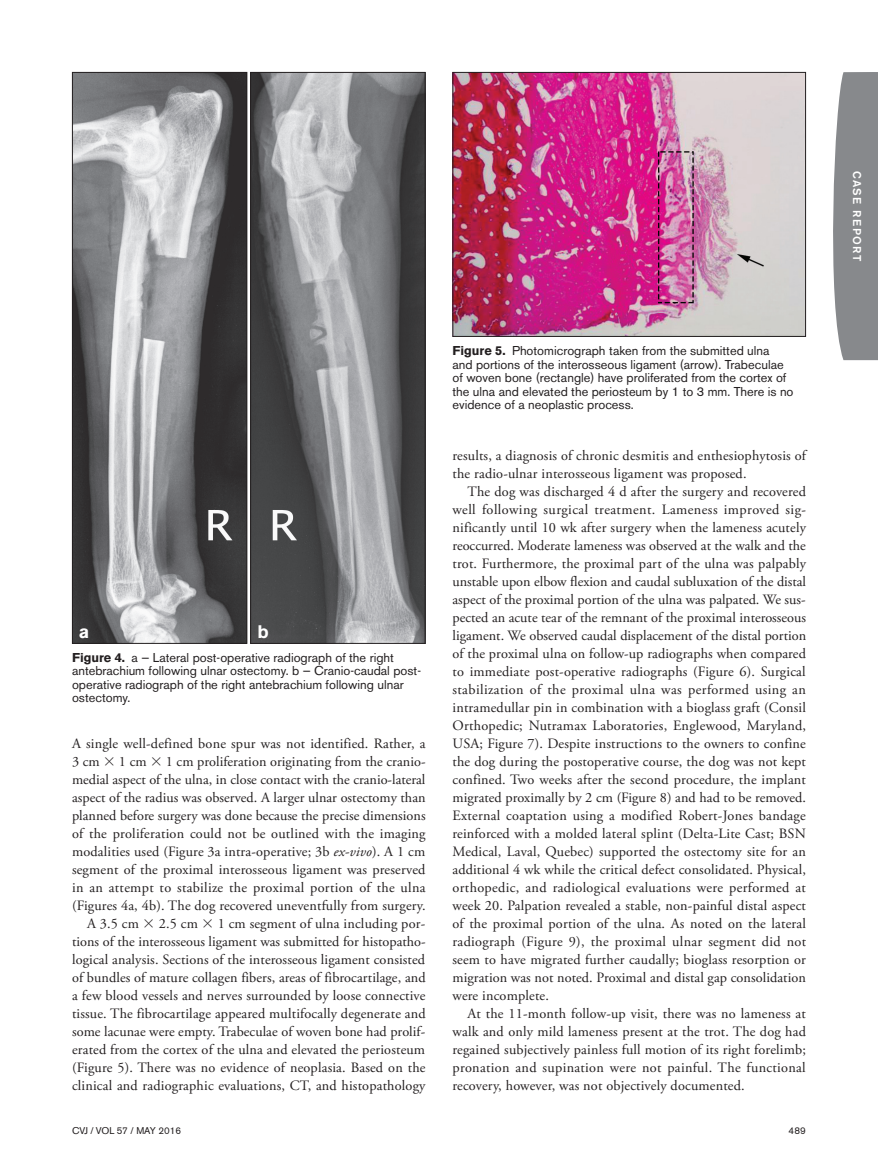
<style>
.page{position:relative;width:878px;height:1175px;background:#fff}
.page>*{position:absolute;margin:0;border:0;box-sizing:border-box;transform-origin:0 0}
.t1{font:700 18px "Akzidenz Grotesk BE";color:#fff}
.t2{font:14.25px/18px "Adobe Garamond Pro";letter-spacing:.01em;color:#231f20;text-align:justify}
.t3{font:12.75px/13.5px "Akzidenz Grotesk BE";color:#231f20}
.t4{font:500 11.25px "Akzidenz Grotesk BE";letter-spacing:.125em;color:#fff}
.t5{font:9.75px "Akzidenz Grotesk BE";color:#231f20}
.s1{font-weight:700}
.s2{font-family:"Mathematical Pi One"}
.s3{font-style:italic}
</style>
<div class="page">
<svg style="left:833px;top:72px;width:45px;height:288px;background:#919396"></svg>
<img style="left:74px;top:74px;width:171px;height:568px">
<div style="left:72px;top:72px;width:175px;height:572px;border:1px solid #231f20"></div>
<img style="left:252px;top:74px;width:171px;height:568px">
<div style="left:250px;top:72px;width:175px;height:572px;border:1px solid #231f20"></div>
<img style="left:454px;top:74px;width:350px;height:261px">
<div style="left:452px;top:72px;width:354px;height:265px;border:1px solid #231f20"></div>
<p class="t1" style="left:79px;top:621px;width:12px">a</p>
<p class="t1" style="left:257px;top:621px;width:13px">b</p>
<p class="t3" style="left:72px;top:651px;width:350px"><span class="s1">Figure 4.</span> a — Lateral post-operative radiograph of the right antebrachium following ulnar ostectomy. b — Cranio-caudal post&shy;operative radiograph of the right antebrachium following ulnar ostectomy.</p>
<p class="t2" style="left:72px;top:735px;width:355px;text-align:right">A single well-defined bone spur was not identified. Rather, a 3 cm <span class="s2">3</span> 1 cm <span class="s2">3</span> 1 cm proliferation originating from the cranio&shy;medial aspect of the ulna, in close contact with the cranio-lateral aspect of the radius was observed. A larger ulnar ostectomy than planned before surgery was done because the precise dimensions of the proliferation could not be outlined with the imaging modalities used (Figure 3a intra-operative; 3b <span class="s3">ex-vivo</span>). A 1 cm segment of the proximal interosseous ligament was preserved in an attempt to stabilize the proximal portion of the ulna (Figures 4a, 4b). The dog recovered uneventfully from surgery.<br>A 3.5 cm <span class="s2">3</span> 2.5 cm <span class="s2">3</span> 1 cm segment of ulna including por&shy;tions of the interosseous ligament was submitted for histopatho&shy;logical analysis. Sections of the interosseous ligament consisted of bundles of mature collagen fibers, areas of fibrocartilage, and a few blood vessels and nerves surrounded by loose connective tissue. The fibrocartilage appeared multifocally degenerate and some lacunae were empty. Trabeculae of woven bone had prolif&shy;erated from the cortex of the ulna and elevated the periosteum (Figure 5). There was no evidence of neoplasia. Based on the clinical and radiographic evaluations, CT, and histopathology</p>
<p class="t3" style="left:452px;top:344px;width:342px"><span class="s1">Figure 5.</span> Photomicrograph taken from the submitted ulna<br>and portions of the interosseous ligament (arrow). Trabeculae of woven bone (rectangle) have proliferated from the cortex of the ulna and elevated the periosteum by 1 to 3 mm. There is no evidence of a neoplastic process.</p>
<p class="t2" style="left:452px;top:447px;width:355px">results, a diagnosis of chronic desmitis and enthesiophytosis of the radio-ulnar interosseous ligament was proposed.</p>
<p class="t2" style="left:452px;top:483px;width:355px;text-indent:15px">The dog was discharged 4 d after the surgery and recovered well following surgical treatment. Lameness improved sig&shy;nificantly until 10 wk after surgery when the lameness acutely reoccurred. Moderate lameness was observed at the walk and the trot. Furthermore, the proximal part of the ulna was palpably unstable upon elbow flexion and caudal subluxation of the distal aspect of the proximal portion of the ulna was palpated. We sus&shy;pected an acute tear of the remnant of the proximal interosseous ligament. We observed caudal displacement of the distal portion of the proximal ulna on follow-up radiographs when compared to immediate post-operative radiographs (Figure 6). Surgical stabilization of the proximal ulna was performed using an intramedullar pin in combination with a bioglass graft (Consil Orthopedic; Nutramax Laboratories, Englewood, Maryland, USA; Figure 7). Despite instructions to the owners to confine the dog during the postoperative course, the dog was not kept confined. Two weeks after the second procedure, the implant migrated proximally by 2 cm (Figure 8) and had to be removed.<br>External coaptation using a modified Robert-Jones bandage reinforced with a molded lateral splint (Delta-Lite Cast; BSN Medical, Laval, Quebec) supported the ostectomy site for an additional 4 wk while the critical defect consolidated. Physical, orthopedic, and radiological evaluations were performed at week 20. Palpation revealed a stable, non-painful distal aspect of the proximal portion of the ulna. As noted on the lateral radiograph (Figure 9), the proximal ulnar segment did not seem to have migrated further caudally; bioglass resorption or migration was not noted. Proximal and distal gap consolidation were incomplete.</p>
<p class="t2" style="left:452px;top:1005px;width:355px;text-indent:15px">At the 11-month follow-up visit, there was no lameness at walk and only mild lameness present at the trot. The dog had regained subjectively painless full motion of its right forelimb; pronation and supination were not painful. The functional recovery, however, was not objectively documented.</p>
<p class="t5" style="left:72px;top:1125px;width:111px">CVJ / VOL 57 / MAY 2016</p>
<p class="t5" style="left:788px;top:1125px;width:19px">489</p>
<p class="t4" style="left:864px;top:171px;width:92px;rotate:90deg">CASE REPORT</p>
</div>
